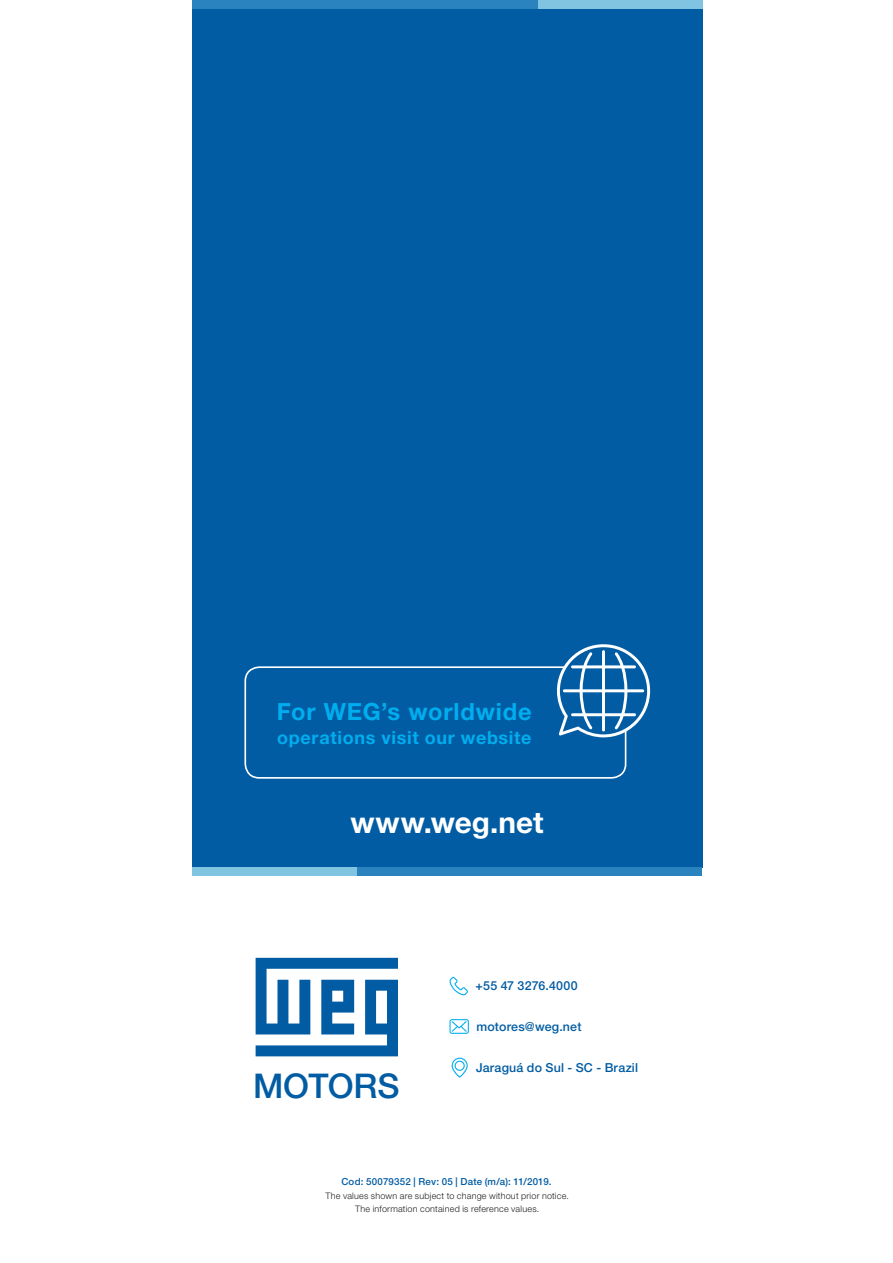
<style>
.page{position:relative;width:893px;height:1263px;background:#fff}
.page>*{position:absolute;margin:0;border:0;box-sizing:border-box;transform-origin:0 0}
._15___Address_BLACK{font:500 34.05px "Helvetica Neue LT Pro";letter-spacing:-.005em;color:#015ca3}
._15___Address_BLACK-2{font:700 29.7px "Helvetica Neue LT Pro";letter-spacing:.005em;color:#fff}
._15___Address_BLACK-3{font:700 23.7px "Helvetica Neue LT Pro";letter-spacing:.035em;color:#00aeef}
._15___Address_BLACK-4{font:700 18px "Helvetica Neue LT Pro";letter-spacing:.035em;color:#00aeef}
._15___Address_BLACK-5{font:500 12.45px "Helvetica Neue LT Pro";letter-spacing:.015em;color:#015ca3}
._15___Address_BLACK-6{font:500 9.75px "Helvetica Neue LT Pro";letter-spacing:.02em;color:#015ca3}
._15___Address_BLACK-7{font:300 9px/12.8px "Helvetica Neue LT Pro";letter-spacing:.025em;color:#231f20;text-align:center}
</style>
<div class="page">
<div style="left:192px;top:9px;width:510px;height:858px;background:#015ca3"></div>
<div style="left:192px;top:0;width:346px;height:9px;background:#2a83be"></div>
<div style="left:538px;top:0;width:164px;height:9px;background:#81c4e2"></div>
<div style="left:357px;top:867px;width:345px;height:9px;background:#2a83be"></div>
<div style="left:192px;top:867px;width:165px;height:9px;background:#81c4e2"></div>
<svg style="left:256px;top:958px;width:142px;height:98px"></svg>
<svg style="left:452px;top:1058px;width:16px;height:20px"></svg>
<svg style="left:449px;top:977px;width:19px;height:18px"></svg>
<svg style="left:449px;top:1019px;width:20px;height:15px"></svg>
<svg style="left:244px;top:644px;width:406px;height:135px"></svg>
<p class="_15___Address_BLACK-3" style="left:277px;top:697px;width:257px">For WEG’s worldwide</p>
<p class="_15___Address_BLACK-4" style="left:277px;top:726px;width:256px">operations visit our website</p>
<p class="_15___Address_BLACK-2" style="left:351px;top:803px;width:195px">www.weg.net</p>
<p class="_15___Address_BLACK" style="left:253px;top:1065px;width:148px">MOTORS</p>
<p class="_15___Address_BLACK-5" style="left:476px;top:978px;width:104px">+55 47 3276.4000</p>
<p class="_15___Address_BLACK-5" style="left:476px;top:1019px;width:106px">motores@weg.net</p>
<p class="_15___Address_BLACK-5" style="left:476px;top:1060px;width:164px">Jaraguá do Sul - SC - Brazil</p>
<p class="_15___Address_BLACK-6" style="left:341px;top:1176px;width:212px">Cod: 50079352 | Rev: 05 | Date (m/a): 11/2019.</p>
<p class="_15___Address_BLACK-7" style="left:326px;top:1189px;width:245px">The values shown are subject to change without prior notice.<br>The information contained is reference values.</p>
</div>
